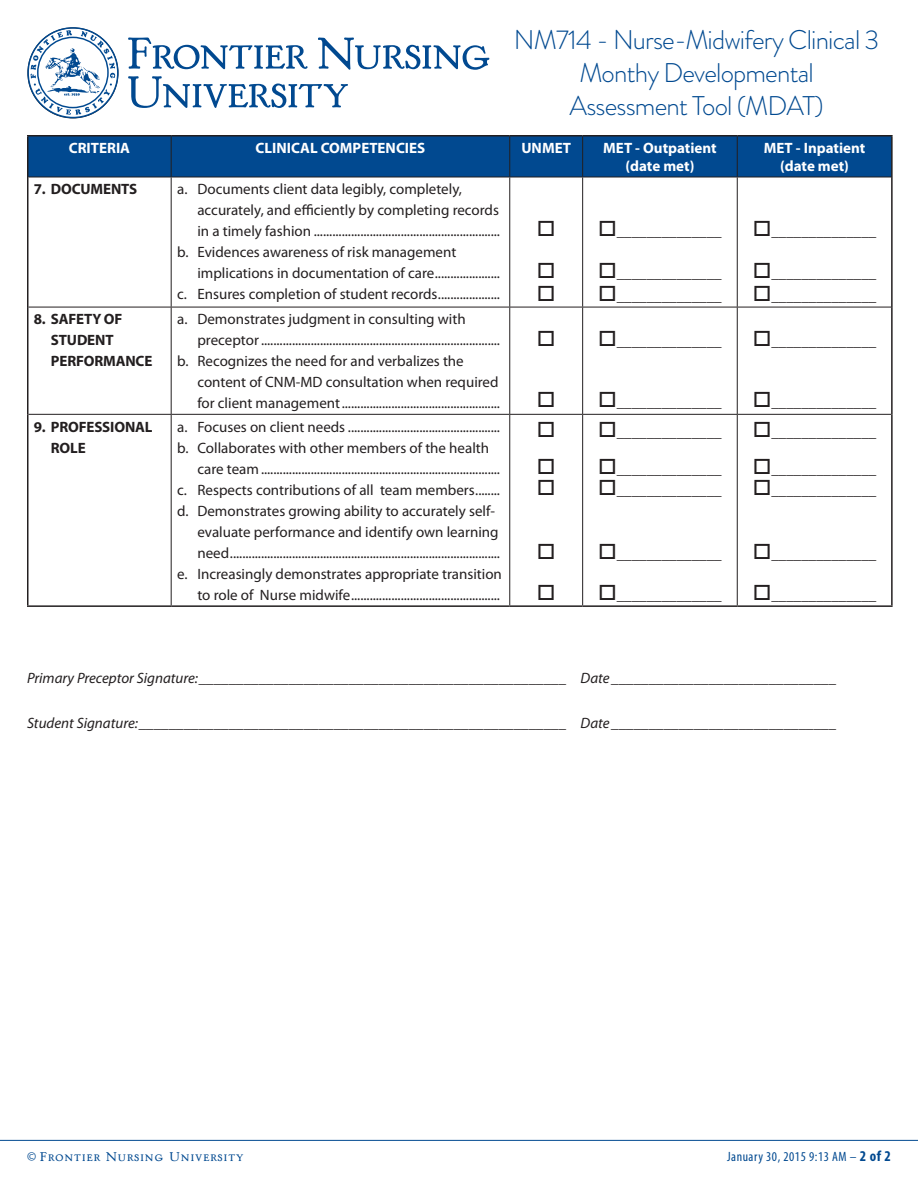
<style>
.page{position:relative;width:918px;height:1188px;background:#fff}
.page>*{position:absolute;margin:0;border:0;box-sizing:border-box;transform-origin:0 0}
.t1{font:300 27px/33px "Brandon Grotesque";letter-spacing:-.03em;color:#014990;text-align:center}
.t2{font:15px/21px "Myriad Pro";color:#231f20}
.Body_Copy{font:italic 15px "Myriad Pro";color:#231f20}
.t3{font:700 15px/18px "Myriad Pro";color:#fff;text-align:center}
.t4{font:700 15px/21px "Myriad Pro";letter-spacing:-.01em;color:#231f20}
.t5{font:15px "AT Handle Oldstyle";letter-spacing:.04em;color:#014990}
.t6{font:condensed 13.5px "Myriad Pro";letter-spacing:.04em;color:#014990}
.s1{font-family:"Myriad Pro";font-stretch:condensed;font-size:13.5px}
.s2{font-weight:700;font-size:15px}
</style>
<div class="page">
<hr style="left:0;top:1140px;width:918px;height:1px;background:#014990">
<svg style="left:128px;top:38px;width:180px;height:31px"></svg>
<svg style="left:318px;top:38px;width:171px;height:32px"></svg>
<svg style="left:128px;top:76px;width:220px;height:32px"></svg>
<svg style="left:27px;top:27px;width:92px;height:91px"></svg>
<div style="left:28px;top:136px;width:863px;height:41px;background:#014990"></div>
<hr style="left:171px;top:136px;width:1px;height:41px;background:#231f20">
<hr style="left:509px;top:136px;width:1px;height:41px;background:#231f20">
<hr style="left:582px;top:136px;width:1px;height:41px;background:#231f20">
<hr style="left:737px;top:136px;width:1px;height:41px;background:#231f20">
<hr style="left:27px;top:177px;width:1px;height:130px;background:#231f20">
<hr style="left:891px;top:177px;width:2px;height:130px;background:#231f20">
<hr style="left:27px;top:307px;width:1px;height:107px;background:#231f20">
<hr style="left:891px;top:307px;width:2px;height:107px;background:#231f20">
<hr style="left:171px;top:177px;width:1px;height:130px;background:#231f20">
<hr style="left:509px;top:177px;width:1px;height:130px;background:#231f20">
<hr style="left:582px;top:177px;width:1px;height:130px;background:#231f20">
<hr style="left:737px;top:177px;width:1px;height:130px;background:#231f20">
<hr style="left:28px;top:307px;width:143px;height:1px;background:#231f20">
<hr style="left:171px;top:307px;width:339px;height:1px;background:#231f20">
<hr style="left:171px;top:307px;width:1px;height:107px;background:#231f20">
<hr style="left:510px;top:307px;width:73px;height:1px;background:#231f20">
<hr style="left:509px;top:307px;width:1px;height:107px;background:#231f20">
<hr style="left:583px;top:307px;width:154px;height:1px;background:#231f20">
<hr style="left:582px;top:307px;width:1px;height:107px;background:#231f20">
<hr style="left:737px;top:307px;width:154px;height:1px;background:#231f20">
<hr style="left:737px;top:307px;width:1px;height:107px;background:#231f20">
<hr style="left:27px;top:135px;width:144px;height:1px;background:#231f20">
<hr style="left:27px;top:136px;width:1px;height:41px;background:#231f20">
<hr style="left:171px;top:135px;width:339px;height:1px;background:#231f20">
<hr style="left:510px;top:135px;width:73px;height:1px;background:#231f20">
<hr style="left:583px;top:135px;width:154px;height:1px;background:#231f20">
<hr style="left:737px;top:135px;width:156px;height:1px;background:#231f20">
<hr style="left:891px;top:136px;width:2px;height:41px;background:#231f20">
<hr style="left:28px;top:177px;width:143px;height:1px;background:#231f20">
<hr style="left:171px;top:177px;width:339px;height:1px;background:#231f20">
<hr style="left:510px;top:177px;width:73px;height:1px;background:#231f20">
<hr style="left:583px;top:177px;width:154px;height:1px;background:#231f20">
<hr style="left:737px;top:177px;width:154px;height:1px;background:#231f20">
<hr style="left:28px;top:414px;width:143px;height:1px;background:#231f20">
<hr style="left:171px;top:414px;width:339px;height:1px;background:#231f20">
<hr style="left:171px;top:415px;width:1px;height:190px;background:#231f20">
<hr style="left:510px;top:414px;width:73px;height:1px;background:#231f20">
<hr style="left:509px;top:415px;width:1px;height:190px;background:#231f20">
<hr style="left:583px;top:414px;width:154px;height:1px;background:#231f20">
<hr style="left:582px;top:415px;width:1px;height:190px;background:#231f20">
<hr style="left:737px;top:414px;width:154px;height:1px;background:#231f20">
<hr style="left:737px;top:415px;width:1px;height:190px;background:#231f20">
<hr style="left:27px;top:414px;width:1px;height:191px;background:#231f20">
<hr style="left:891px;top:414px;width:2px;height:191px;background:#231f20">
<hr style="left:27px;top:605px;width:144px;height:2px;background:#231f20">
<hr style="left:171px;top:605px;width:339px;height:2px;background:#231f20">
<hr style="left:510px;top:605px;width:73px;height:2px;background:#231f20">
<hr style="left:583px;top:605px;width:154px;height:2px;background:#231f20">
<hr style="left:737px;top:605px;width:156px;height:2px;background:#231f20">
<p class="t1" style="left:514px;top:24px;width:367px">NM714 - Nurse-Midwifery Clinical 3<br>Monthy Developmental<br>Assessment Tool (MDAT)</p>
<p class="t3" style="left:69px;top:138px;width:63px">CRITERIA</p>
<p class="t3" style="left:256px;top:138px;width:171px">CLINICAL COMPETENCIES</p>
<p class="t3" style="left:521px;top:138px;width:51px">UNMET</p>
<p class="t3" style="left:603px;top:138px;width:115px">MET - Outpatient (date met)</p>
<p class="t3" style="left:764px;top:138px;width:103px">MET - Inpatient (date met)</p>
<p class="t4" style="left:34px;top:178px;width:105px">7. DOCUMENTS</p>
<p class="t2" style="left:197px;top:178px;width:304px;text-indent:-20px">a. Documents client data legibly, completely, accurately, and efficiently by completing records in a timely fashion ............................................................</p>
<p class="t2" style="left:197px;top:241px;width:304px;text-indent:-20px">b. Evidences awareness of risk management implications in documentation of care.....................</p>
<p class="t2" style="left:177px;top:283px;width:324px">c. Ensures completion of student records....................</p>
<p class="t2" style="left:598px;top:221px;width:125px">□______________</p>
<p class="t2" style="left:598px;top:262px;width:125px">□______________</p>
<p class="t2" style="left:598px;top:285px;width:125px">□______________</p>
<p class="t2" style="left:753px;top:221px;width:125px">□______________</p>
<p class="t2" style="left:753px;top:262px;width:125px">□______________</p>
<p class="t2" style="left:753px;top:285px;width:125px">□______________</p>
<p class="t4" style="left:51px;top:308px;width:103px;text-indent:-17px">8. SAFETY OF<br>STUDENT<br>PERFORMANCE</p>
<p class="t2" style="left:197px;top:309px;width:304px;text-indent:-20px">a. Demonstrates judgment in consulting with preceptor.............................................................................</p>
<p class="t2" style="left:197px;top:351px;width:304px;text-indent:-20px">b. Recognizes the need for and verbalizes the content of CNM-MD consultation when required for client management...................................................</p>
<p class="t4" style="left:51px;top:416px;width:103px;text-indent:-17px">9. PROFESSIONAL<br>ROLE</p>
<p class="t2" style="left:177px;top:416px;width:324px">a. Focuses on client needs .................................................</p>
<p class="t2" style="left:197px;top:437px;width:304px;text-indent:-20px">b. Collaborates with other members of the health care team.............................................................................</p>
<p class="t2" style="left:177px;top:479px;width:324px">c. Respects contributions of all team members........</p>
<p class="t2" style="left:197px;top:500px;width:304px;text-indent:-20px">d. Demonstrates growing ability to accurately self&shy;evaluate performance and identify own learning need.......................................................................................</p>
<p class="t2" style="left:177px;top:563px;width:326px;text-align:right">e. Increasingly demonstrates appropriate transition to role of Nurse midwife................................................</p>
<p class="t2" style="left:598px;top:330px;width:125px">□______________</p>
<p class="t2" style="left:753px;top:330px;width:125px">□______________</p>
<p class="t2" style="left:598px;top:391px;width:125px">□______________</p>
<p class="t2" style="left:753px;top:391px;width:125px">□______________</p>
<p class="t2" style="left:598px;top:421px;width:125px">□______________</p>
<p class="t2" style="left:598px;top:458px;width:125px">□______________</p>
<p class="t2" style="left:598px;top:479px;width:125px">□______________</p>
<p class="t2" style="left:753px;top:421px;width:125px">□______________</p>
<p class="t2" style="left:753px;top:458px;width:125px">□______________</p>
<p class="t2" style="left:753px;top:479px;width:125px">□______________</p>
<p class="t2" style="left:598px;top:543px;width:125px">□______________</p>
<p class="t2" style="left:598px;top:584px;width:125px">□______________</p>
<p class="t2" style="left:753px;top:543px;width:125px">□______________</p>
<p class="t2" style="left:753px;top:584px;width:125px">□______________</p>
<p class="Body_Copy" style="left:27px;top:669px;width:811px">Primary Preceptor Signature:_________________________________________________ Date ______________________________</p>
<p class="Body_Copy" style="left:27px;top:714px;width:811px">Student Signature:_________________________________________________________ Date ______________________________</p>
<p class="t5" style="left:27px;top:1147px;width:218px"><span class="s1">©</span> Frontier Nursing University</p>
<p class="t6" style="left:727px;top:1148px;width:165px">January 30, 2015 9:13 AM – <span class="s2">2 of 2</span></p>
</div>
